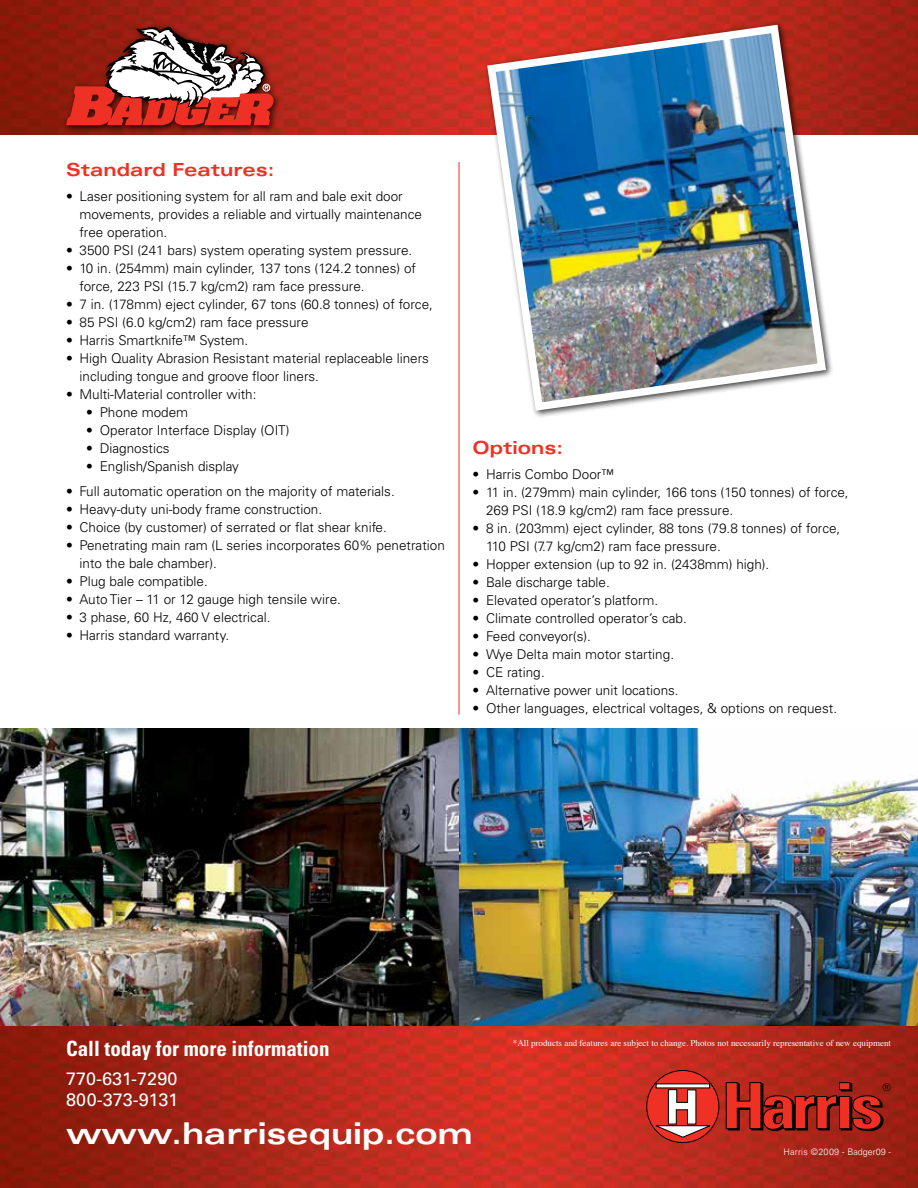
<style>
.page{position:relative;width:918px;height:1188px;background:#fff}
.page>*{position:absolute;margin:0;border:0;box-sizing:border-box;transform-origin:0 0}
.t1{font:700 expanded 30px "Univers";color:#fff}
.t2{font:700 condensed 21px "Univers";color:#fff}
.t3{font:700 expanded 18px "Univers";color:#ee3124}
.t4{font:18px/21.6px "Univers";color:#fff}
.t5{font:300 13.5px/18px "Univers";color:#000}
.t6{font:10.5px "Univers";color:#000}
.t7{font:9px "Times";color:#fff}
.t8{font:300 9px "Univers";letter-spacing:.015em;color:#fff}
</style>
<div class="page">
<img style="left:0;top:729px;width:918px;height:297px">
<img style="left:0;top:1026px;width:918px;height:162px">
<img style="left:0;top:0;width:918px;height:135px">
<svg style="left:726px;top:1082px;width:158px;height:49px;background:#a02118"></svg>
<svg style="left:647px;top:1070px;width:72px;height:73px"></svg>
<div style="left:646px;top:1070px;width:73px;height:73px;border:1px solid #000;border-radius:50%"></div>
<svg style="left:655px;top:1089px;width:59px;height:49px"></svg>
<svg style="left:656px;top:1084px;width:54px;height:4px"></svg>
<div style="left:63px;top:24px;width:219px;height:110px;background:#000;opacity:.75"></div>
<svg style="left:66px;top:27px;width:208px;height:98px"></svg>
<hr style="left:459px;top:162px;width:1px;height:553px;background:#ee3124">
<div style="left:484px;top:21px;width:350px;height:398px;background:#000;opacity:.75"></div>
<img style="left:483px;top:21px;width:347px;height:394px">
<h3 class="t3" style="left:66px;top:160px;width:210px">Standard Features:</h3>
<p class="t5" style="left:80px;top:187px;width:344px;text-indent:-14px">• Laser positioning system for all ram and bale exit door movements, provides a reliable and virtually maintenance free operation.</p>
<p class="t5" style="left:66px;top:241px;width:348px">• 3500 PSI (241 bars) system operating system pressure.</p>
<p class="t5" style="left:80px;top:259px;width:338px;text-indent:-14px">• 10 in. (254mm) main cylinder, 137 tons (124.2 tonnes) of force, 223 PSI (15.7 kg/cm2) ram face pressure.</p>
<p class="t5" style="left:66px;top:295px;width:368px">• 7 in. (178mm) eject cylinder, 67 tons (60.8 tonnes) of force,</p>
<p class="t5" style="left:66px;top:313px;width:244px">• 85 PSI (6.0 kg/cm2) ram face pressure</p>
<p class="t5" style="left:66px;top:331px;width:184px">• Harris Smartknife™ System.</p>
<p class="t5" style="left:80px;top:349px;width:351px;text-indent:-14px">• High Quality Abrasion Resistant material replaceable liners including tongue and groove floor liners.</p>
<p class="t5" style="left:66px;top:385px;width:192px">• Multi-Material controller with:</p>
<p class="t5" style="left:86px;top:403px;width:104px">• Phone modem</p>
<p class="t5" style="left:86px;top:421px;width:205px">• Operator Interface Display (OIT)</p>
<p class="t5" style="left:86px;top:439px;width:85px">• Diagnostics</p>
<p class="t5" style="left:86px;top:457px;width:154px">• English/Spanish display</p>
<p class="t5" style="left:66px;top:482px;width:330px">• Full automatic operation on the majority of materials.</p>
<p class="t5" style="left:66px;top:500px;width:258px">• Heavy-duty uni-body frame construction.</p>
<p class="t5" style="left:66px;top:518px;width:322px">• Choice (by customer) of serrated or flat shear knife.</p>
<p class="t5" style="left:80px;top:536px;width:367px;text-indent:-14px">• Penetrating main ram (L series incorporates 60% penetration into the bale chamber).</p>
<p class="t5" style="left:66px;top:572px;width:143px">• Plug bale compatible.</p>
<p class="t5" style="left:66px;top:590px;width:276px">• Auto Tier – 11 or 12 gauge high tensile wire.</p>
<p class="t5" style="left:66px;top:608px;width:206px">• 3 phase, 60 Hz, 460 V electrical.</p>
<p class="t5" style="left:66px;top:626px;width:165px">• Harris standard warranty.</p>
<h3 class="t3" style="left:472px;top:437px;width:92px">Options:</h3>
<p class="t5" style="left:472px;top:465px;width:143px">• Harris Combo Door™</p>
<p class="t5" style="left:486px;top:483px;width:364px;text-indent:-14px">• 11 in. (279mm) main cylinder, 166 tons (150 tonnes) of force,<br>269 PSI (18.9 kg/cm2) ram face pressure.</p>
<p class="t5" style="left:486px;top:519px;width:356px;text-indent:-14px">• 8 in. (203mm) eject cylinder, 88 tons (79.8 tonnes) of force,<br>110 PSI (7.7 kg/cm2) ram face pressure.</p>
<p class="t5" style="left:472px;top:555px;width:298px">• Hopper extension (up to 92 in. (2438mm) high).</p>
<p class="t5" style="left:472px;top:573px;width:139px">• Bale discharge table.</p>
<p class="t5" style="left:472px;top:591px;width:187px">• Elevated operator’s platform.</p>
<p class="t5" style="left:472px;top:609px;width:216px">• Climate controlled operator’s cab.</p>
<p class="t5" style="left:472px;top:627px;width:120px">• Feed conveyor(s).</p>
<p class="t5" style="left:472px;top:645px;width:203px">• Wye Delta main motor starting.</p>
<p class="t5" style="left:472px;top:663px;width:74px">• CE rating.</p>
<p class="t5" style="left:472px;top:681px;width:208px">• Alternative power unit locations.</p>
<p class="t5" style="left:472px;top:699px;width:366px">• Other languages, electrical voltages, &amp; options on request.</p>
<h2 class="t2" style="left:66px;top:1036px;width:265px">Call today for more information</h2>
<h3 class="t4" style="left:66px;top:1068px;width:114px">770-631-7290<br>800-373-9131</h3>
<h1 class="t1" style="left:66px;top:1116px;width:409px">www.harrisequip.com</h1>
<p class="t7" style="left:513px;top:1035px;width:380px">*All products and features are subject to change. Photos not necessarily representative of new equipment</p>
<p class="t6" style="left:883px;top:1081px;width:10px">®</p>
<p class="t8" style="left:783px;top:1147px;width:109px">Harris ©2009 - Badger09 -</p>
</div>
